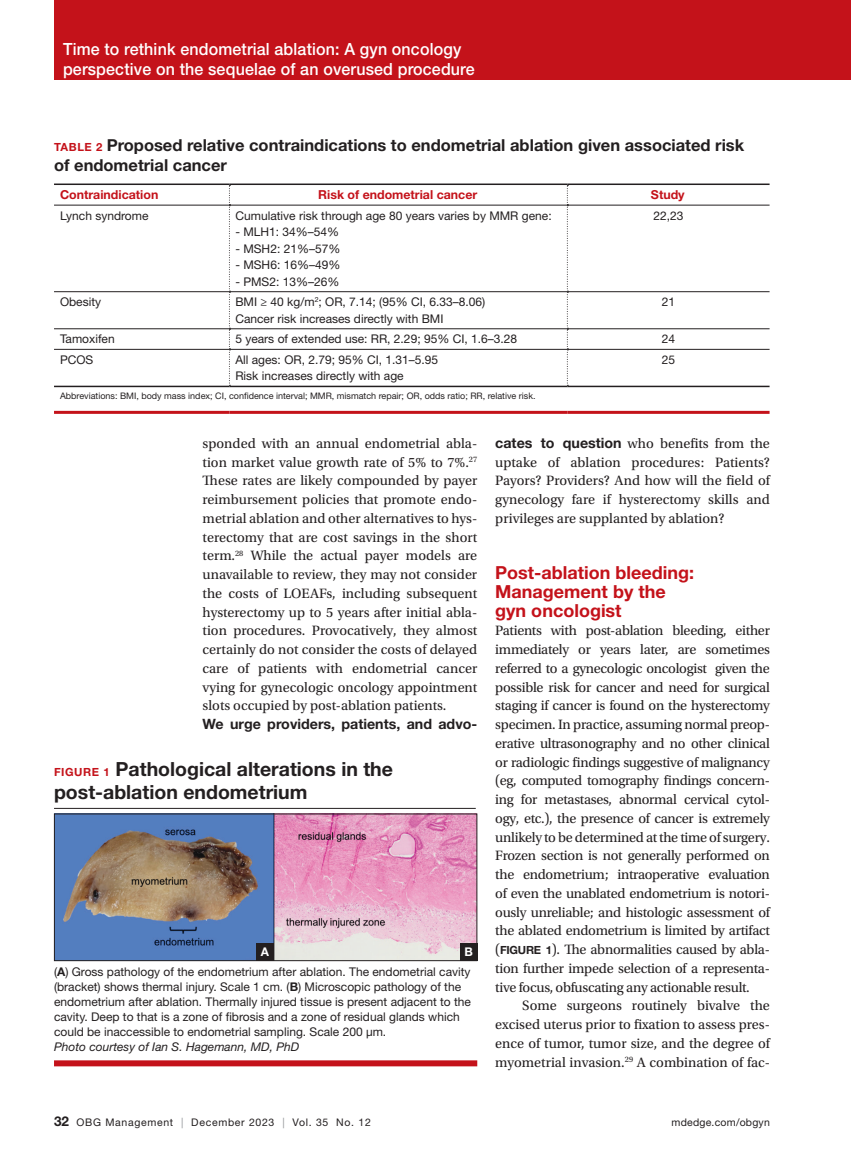
<style>
.page{position:relative;width:851px;height:1161px;background:#fff}
.page>*{position:absolute;margin:0;border:0;box-sizing:border-box;transform-origin:0 0}
.t1{font:700 19.5px/23.4px "Helvetica Neue LT Std";color:#231f20}
.sub{font:700 18px/18.8px "Helvetica Neue LT Std";color:#c4121a}
.t2{font:500 16.8px/19.5px "Helvetica Neue LT Std";letter-spacing:.01em;color:#fff;scale:.95 1}
.head_table{font:700 16.5px/19.5px "Helvetica Neue LT Std";color:#231f20}
.body_no_indent{font:14.25px/18.8px "Utopia Std";color:#231f20;text-align:justify}
.body{font:14.25px/18.8px "Utopia Std";color:#231f20;text-align:justify}
.body_no_indent-2{font:700 14.25px "Helvetica Neue LT Std";color:#231f20}
.sub2_table{font:700 12.3px "Helvetica Neue LT Std";color:#c4121a}
.body_table{font:12px/15px "Helvetica Neue LT Std";color:#231f20}
.t3{font:italic 12px "Helvetica Neue LT Std";color:#231f20}
.t4{font:700 12px "Helvetica Neue LT Std";color:#fff}
.t5{font:10.5px "Helvetica Neue LT Std";letter-spacing:.065em;color:#231f20}
.t6{font:10.5px "Helvetica Neue LT Std";letter-spacing:.02em;color:#231f20}
.source_table{font:9px "Helvetica Neue LT Std";color:#231f20}
.s1{font-size:11.25px;color:#c4121a}
.s2{font-weight:700}
.s3{font-family:"Helvetica Neue LT Std";font-weight:700}
.s4{font-family:"Helvetica Neue LT Std";font-weight:700;font-size:11.25px}
.s5{font-weight:700;font-size:13.5px}
.s6{color:#939598}
</style>
<div class="page">
<div style="left:54px;top:0;width:796px;height:80px;background:#c4121a"></div>
<svg style="left:229px;top:185px;width:1px;height:201px"></svg>
<svg style="left:567px;top:185px;width:1px;height:201px"></svg>
<hr style="left:54px;top:205px;width:175px;height:1px;background:#231f20">
<hr style="left:229px;top:205px;width:338px;height:1px;background:#231f20">
<hr style="left:567px;top:205px;width:202px;height:1px;background:#231f20">
<hr style="left:54px;top:291px;width:175px;height:1px;background:#231f20">
<hr style="left:229px;top:291px;width:338px;height:1px;background:#231f20">
<hr style="left:567px;top:291px;width:202px;height:1px;background:#231f20">
<hr style="left:54px;top:329px;width:175px;height:1px;background:#231f20">
<hr style="left:229px;top:329px;width:338px;height:1px;background:#231f20">
<hr style="left:567px;top:329px;width:202px;height:1px;background:#231f20">
<hr style="left:54px;top:349px;width:175px;height:1px;background:#231f20">
<hr style="left:229px;top:349px;width:338px;height:1px;background:#231f20">
<hr style="left:567px;top:349px;width:202px;height:1px;background:#231f20">
<hr style="left:54px;top:184px;width:175px;height:1px;background:#231f20">
<hr style="left:229px;top:184px;width:338px;height:1px;background:#231f20">
<hr style="left:567px;top:184px;width:202px;height:1px;background:#231f20">
<hr style="left:54px;top:386px;width:175px;height:1px;background:#231f20">
<hr style="left:229px;top:386px;width:338px;height:1px;background:#231f20">
<hr style="left:567px;top:386px;width:202px;height:1px;background:#231f20">
<hr style="left:54px;top:411px;width:175px;height:3px;background:#c4121a">
<hr style="left:229px;top:411px;width:338px;height:3px;background:#c4121a">
<hr style="left:567px;top:411px;width:202px;height:3px;background:#c4121a">
<hr style="left:54px;top:808px;width:422px;height:1px;background:#231f20">
<img style="left:56px;top:816px;width:419px;height:143px">
<div style="left:54px;top:814px;width:423px;height:147px;border:1px solid #231f20"></div>
<div style="left:54px;top:1060px;width:423px;height:6px;background:#c4121a"></div>
<div style="left:460px;top:943px;width:17px;height:18px;background:#231f20"></div>
<div style="left:256px;top:943px;width:17px;height:18px;background:#231f20"></div>
<p class="t2" style="left:63px;top:39px;width:435px">Time to rethink endometrial ablation: A gyn oncology perspective on the sequelae of an overused procedure</p>
<p class="head_table" style="left:54px;top:135px;width:691px"><span class="s1">TABLE 2</span> Proposed relative contraindications to endometrial ablation given associated risk of endometrial cancer</p>
<p class="sub2_table" style="left:60px;top:187px;width:100px">Contraindication</p>
<p class="sub2_table" style="left:318px;top:187px;width:160px">Risk of endometrial cancer</p>
<p class="sub2_table" style="left:651px;top:187px;width:35px">Study</p>
<p class="body_table" style="left:60px;top:208px;width:90px">Lynch syndrome</p>
<p class="body_table" style="left:235px;top:208px;width:318px">Cumulative risk through age 80 years varies by MMR gene:</p>
<p class="body_table" style="left:235px;top:224px;width:105px">- MLH1: 34%–54%</p>
<p class="body_table" style="left:235px;top:241px;width:106px">- MSH2: 21%–57%</p>
<p class="body_table" style="left:235px;top:257px;width:106px">- MSH6: 16%–49%</p>
<p class="body_table" style="left:235px;top:274px;width:106px">- PMS2: 13%–26%</p>
<p class="body_table" style="left:653px;top:208px;width:32px">22,23</p>
<p class="body_table" style="left:60px;top:294px;width:43px">Obesity</p>
<p class="body_table" style="left:235px;top:294px;width:251px;line-height:16.5px">BMI ≥ 40 kg/m<sup>2</sup>; OR, 7.14; (95% CI, 6.33–8.06)<br>Cancer risk increases directly with BMI</p>
<p class="body_table" style="left:661px;top:294px;width:15px">21</p>
<p class="body_table" style="left:60px;top:331px;width:56px">Tamoxifen</p>
<p class="body_table" style="left:235px;top:331px;width:283px">5 years of extended use: RR, 2.29; 95% CI, 1.6–3.28</p>
<p class="body_table" style="left:661px;top:331px;width:15px">24</p>
<p class="body_table" style="left:60px;top:352px;width:35px">PCOS</p>
<p class="body_table" style="left:235px;top:351px;width:204px;line-height:16.5px">All ages: OR, 2.79; 95% CI, 1.31–5.95<br>Risk increases directly with age</p>
<p class="body_table" style="left:661px;top:352px;width:15px">25</p>
<p class="source_table" style="left:60px;top:390px;width:477px">Abbreviations: BMI, body mass index; CI, confidence interval; MMR, mismatch repair; OR, odds ratio; RR, relative risk.</p>
<p class="body_no_indent" style="left:202px;top:434px;width:276px">sponded with an annual endometrial abla&shy;tion market value growth rate of 5% to 7%.<sup>27<br></sup>These rates are likely compounded by payer reimbursement policies that promote endo&shy;metrial ablation and other alternatives to hys&shy;terectomy that are cost savings in the short term.<sup>28</sup> While the actual payer models are unavailable to review, they may not consider the costs of LOEAFs, including subsequent hysterectomy up to 5 years after initial abla&shy;tion procedures. Provocatively, they almost certainly do not consider the costs of delayed care of patients with endometrial cancer vying for gynecologic oncology appointment slots occupied by post-ablation patients.</p>
<p class="body_no_indent-2" style="left:202px;top:715px;width:276px">We urge providers, patients, and advo-</p>
<p class="t1" style="left:54px;top:757px;width:340px"><span class="s1">FIGURE 1</span> Pathological alterations in the post-ablation endometrium</p>
<p class="t4" style="left:261px;top:945px;width:10px">A</p>
<p class="t4" style="left:464px;top:945px;width:10px">B</p>
<p class="body_table" style="left:54px;top:964px;width:418px">(<span class="s2">A</span>) Gross pathology of the endometrium after ablation. The endometrial cavity (bracket) shows thermal injury. Scale 1 cm. (<span class="s2">B</span>) Microscopic pathology of the endometrium after ablation. Thermally injured tissue is present adjacent to the cavity. Deep to that is a zone of fibrosis and a zone of residual glands which could be inaccessible to endometrial sampling. Scale 200 µm.</p>
<p class="t3" style="left:54px;top:1040px;width:247px">Photo courtesy of Ian S. Hagemann, MD, PhD</p>
<p class="body_no_indent" style="left:495px;top:434px;width:276px"><span class="s3">cates to question</span> who benefits from the uptake of ablation procedures: Patients?<br>Payors? Providers? And how will the field of gynecology fare if hysterectomy skills and privileges are supplanted by ablation?</p>
<p class="sub" style="left:495px;top:563px;width:200px">Post-ablation bleeding:<br>Management by the gyn oncologist</p>
<p class="body_no_indent" style="left:495px;top:622px;width:276px">Patients with post-ablation bleeding, either immediately or years later, are sometimes referred to a gynecologic oncologist given the possible risk for cancer and need for surgical staging if cancer is found on the hysterectomy specimen. In practice, assuming normal preop&shy;erative ultrasonography and no other clinical or radiologic findings suggestive of malignancy (eg, computed tomography findings concern&shy;ing for metastases, abnormal cervical cytol&shy;ogy, etc.), the presence of cancer is extremely unlikely to be determined at the time of surgery.<br>Frozen section is not generally performed on the endometrium; intraoperative evaluation of even the unablated endometrium is notori&shy;ously unreliable; and histologic assessment of the ablated endometrium is limited by artifact (<span class="s4">FIGURE 1</span>). The abnormalities caused by abla&shy;tion further impede selection of a representa&shy;tive focus, obfuscating any actionable result.</p>
<p class="body" style="left:495px;top:997px;width:276px;text-indent:27px">Some surgeons routinely bivalve the excised uterus prior to fixation to assess pres&shy;ence of tumor, tumor size, and the degree of myometrial invasion.<sup>29</sup> A combination of fac-</p>
<p class="t5" style="left:54px;top:1116px;width:318px"><span class="s5">32</span> OBG Management <span class="s6">|</span> December 2023 <span class="s6">|</span> Vol. 35 No. 12</p>
<p class="t6" style="left:671px;top:1116px;width:100px">mdedge.com/obgyn</p>
</div>
